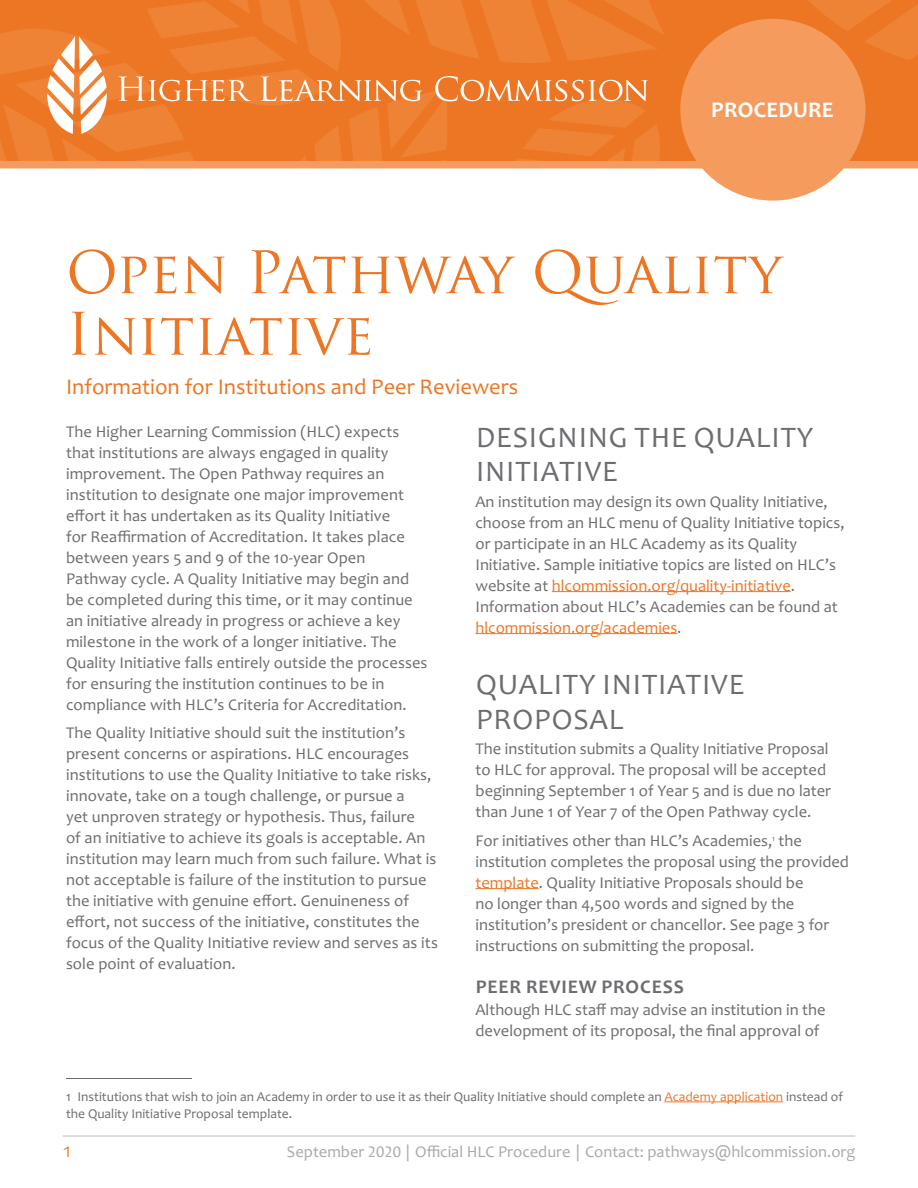
<style>
.page{position:relative;width:918px;height:1188px;background:#fff}
.page>*{position:absolute;margin:0;border:0;box-sizing:border-box;transform-origin:0 0}
.Header_1{font:57px/61.5px "Trajan Pro";color:#ed7625}
.Header_2{font:30px/34.5px "Candara";letter-spacing:.03em;color:#6c6d70}
.Intro_Paragraph{font:22.5px "Candara";color:#ed7625}
.t1{font:700 22.5px "Candara";letter-spacing:.01em;color:#fff}
.Header_3{font:700 19.5px "Candara";letter-spacing:.04em;color:#6c6d70}
.t2{font:16.5px/21px "Candara";letter-spacing:.005em;color:#6c6d70}
.t3{font:16.5px "Candara";color:#a8a9ad}
.t4{font:16.5px "Candara";color:#ed7625}
.Footnote{font:13.5px/16.5px "Candara";color:#6c6d70}
.s1{color:#ed7625}
</style>
<div class="page">
<div style="left:0;top:0;width:918px;height:164px;background:#ed7625"></div>
<svg style="left:809px;top:0;width:109px;height:60px"></svg>
<svg style="left:0;top:0;width:665px;height:161px"></svg>
<div style="left:0;top:161px;width:918px;height:7px;background:#f49b5d"></div>
<div style="left:680px;top:19px;width:186px;height:182px;background:#f49b5d;border-radius:50%"></div>
<hr style="left:66px;top:1078px;width:126px;height:1px;background:#6c6d70">
<hr style="left:665px;top:1102px;width:118px;height:1px;background:#ed7625">
<hr style="left:552px;top:591px;width:239px;height:1px;background:#ed7625">
<hr style="left:476px;top:633px;width:201px;height:1px;background:#ed7625">
<hr style="left:476px;top:888px;width:63px;height:1px;background:#ed7625">
<hr style="left:63px;top:1136px;width:792px;height:1px;background:#bcbdc0">
<p class="t1" style="left:711px;top:95px;width:124px">PROCEDURE</p>
<p class="Header_1" style="left:66px;top:241px;width:717px">Open Pathway Quality<br>Initiative</p>
<p class="Intro_Paragraph" style="left:66px;top:372px;width:454px">Information for Institutions and Peer Reviewers</p>
<p class="t2" style="left:66px;top:421px;width:363px">The Higher Learning Commission (HLC) expects that institutions are always engaged in quality improvement. The Open Pathway requires an institution to designate one major improvement effort it has undertaken as its Quality Initiative<br>for Reaffirmation of Accreditation. It takes place between years 5 and 9 of the 10-year Open Pathway cycle. A Quality Initiative may begin and be completed during this time, or it may continue an initiative already in progress or achieve a key milestone in the work of a longer initiative. The Quality Initiative falls entirely outside the processes for ensuring the institution continues to be in compliance with HLC’s Criteria for Accreditation.</p>
<p class="t2" style="left:66px;top:722px;width:373px">The Quality Initiative should suit the institution’s present concerns or aspirations. HLC encourages institutions to use the Quality Initiative to take risks, innovate, take on a tough challenge, or pursue a<br>yet unproven strategy or hypothesis. Thus, failure<br>of an initiative to achieve its goals is acceptable. An institution may learn much from such failure. What is not acceptable is failure of the institution to pursue the initiative with genuine effort. Genuineness of effort, not success of the initiative, constitutes the focus of the Quality Initiative review and serves as its sole point of evaluation.</p>
<p class="Header_2" style="left:476px;top:419px;width:339px">DESIGNING THE QUALITY<br>INITIATIVE</p>
<p class="t2" style="left:476px;top:491px;width:371px">An institution may design its own Quality Initiative, choose from an HLC menu of Quality Initiative topics, or participate in an HLC Academy as its Quality Initiative. Sample initiative topics are listed on HLC’s website at <span class="s1">hlcommission.org/quality-initiative</span>.<br>Information about HLC’s Academies can be found at <span class="s1">hlcommission.org/academies</span>.</p>
<p class="Header_2" style="left:476px;top:667px;width:270px">QUALITY INITIATIVE<br>PROPOSAL</p>
<p class="t2" style="left:476px;top:738px;width:357px">The institution submits a Quality Initiative Proposal to HLC for approval. The proposal will be accepted beginning September 1 of Year 5 and is due no later than June 1 of Year 7 of the Open Pathway cycle.</p>
<p class="t2" style="left:476px;top:830px;width:375px">For initiatives other than HLC’s Academies,<sup>1</sup> the institution completes the proposal using the provided <span class="s1">template</span>. Quality Initiative Proposals should be<br>no longer than 4,500 words and signed by the institution’s president or chancellor. See page 3 for instructions on submitting the proposal.</p>
<p class="Header_3" style="left:476px;top:974px;width:209px">PEER REVIEW PROCESS</p>
<p class="t2" style="left:476px;top:999px;width:352px">Although HLC staff may advise an institution in the development of its proposal, the final approval of</p>
<p class="Footnote" style="left:66px;top:1088px;width:778px">1 Institutions that wish to join an Academy in order to use it as their Quality Initiative should complete an <span class="s1">Academy application</span> instead of the Quality Initiative Proposal template.</p>
<p class="t4" style="left:63px;top:1141px;width:10px">1</p>
<p class="t3" style="left:287px;top:1141px;width:570px">September 2020 | Official HLC Procedure | Contact: pathways@hlcommission.org</p>
</div>
